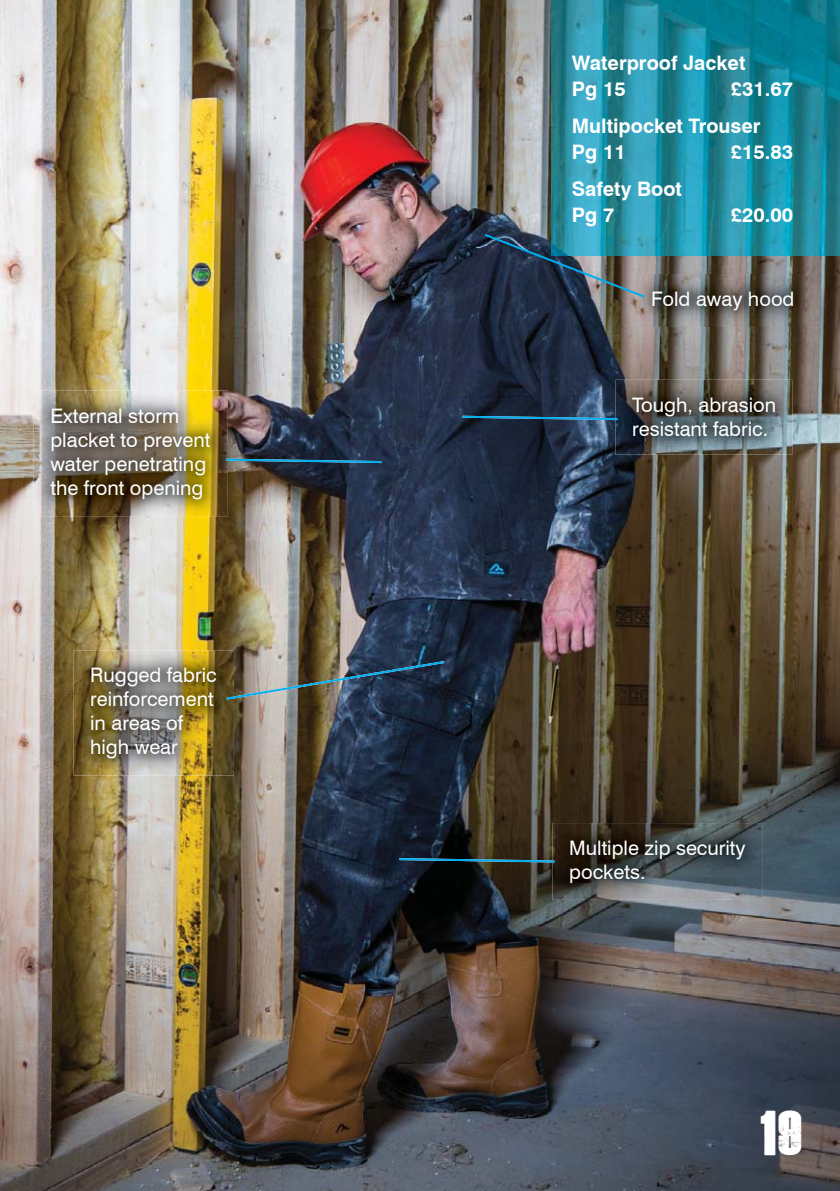
<style>
.page{position:relative;width:840px;height:1191px;background:#fff}
.page>*{position:absolute;margin:0;border:0;box-sizing:border-box;transform-origin:0 0}
.t1{font:44px "Dead Kansas";color:#fff}
.t2{font:20px/24px "Swiss 721 BT";color:#fff}
.t3{font:700 20px/26px "Swiss 721 BT";color:#fff}
</style>
<div class="page">
<img style="left:0;top:0;width:839px;height:1191px">
<img style="left:635px;top:274px;width:175px;height:53px">
<img style="left:484px;top:234px;width:160px;height:63px">
<img style="left:615px;top:380px;width:176px;height:74px">
<svg style="left:462px;top:416px;width:155px;height:4px"></svg>
<img style="left:34px;top:390px;width:194px;height:126px">
<svg style="left:226px;top:459px;width:155px;height:4px"></svg>
<img style="left:73px;top:650px;width:161px;height:125px">
<img style="left:226px;top:661px;width:218px;height:38px">
<img style="left:552px;top:823px;width:210px;height:77px">
<svg style="left:399px;top:858px;width:155px;height:4px"></svg>
<img style="left:551px;top:0;width:288px;height:255px">
<p class="t2" style="left:50px;top:403px;width:161px">External storm placket to prevent water penetrating the front opening</p>
<p class="t2" style="left:90px;top:663px;width:128px">Rugged fabric reinforcement in areas of high wear</p>
<p class="t3" style="left:571px;top:49px;width:175px">Waterproof Jacket<br>Pg 15</p>
<p class="t3" style="left:571px;top:70px;width:223px;line-height:37.4px;text-indent:159px">£31.67<br>Multipocket Trouser</p>
<p class="t3" style="left:571px;top:139px;width:55px">Pg 11</p>
<p class="t3" style="left:730px;top:139px;width:64px">£15.83</p>
<p class="t3" style="left:571px;top:176px;width:111px">Safety Boot<br>Pg 7</p>
<p class="t3" style="left:730px;top:202px;width:64px">£20.00</p>
<p class="t2" style="left:651px;top:286px;width:145px">Fold away hood</p>
<p class="t2" style="left:631px;top:393px;width:145px">Tough, abrasion resistant fabric.</p>
<p class="t2" style="left:569px;top:835px;width:178px">Multiple zip security pockets.</p>
<h1 class="t1" style="left:759px;top:1107px;width:45px">19</h1>
</div>
